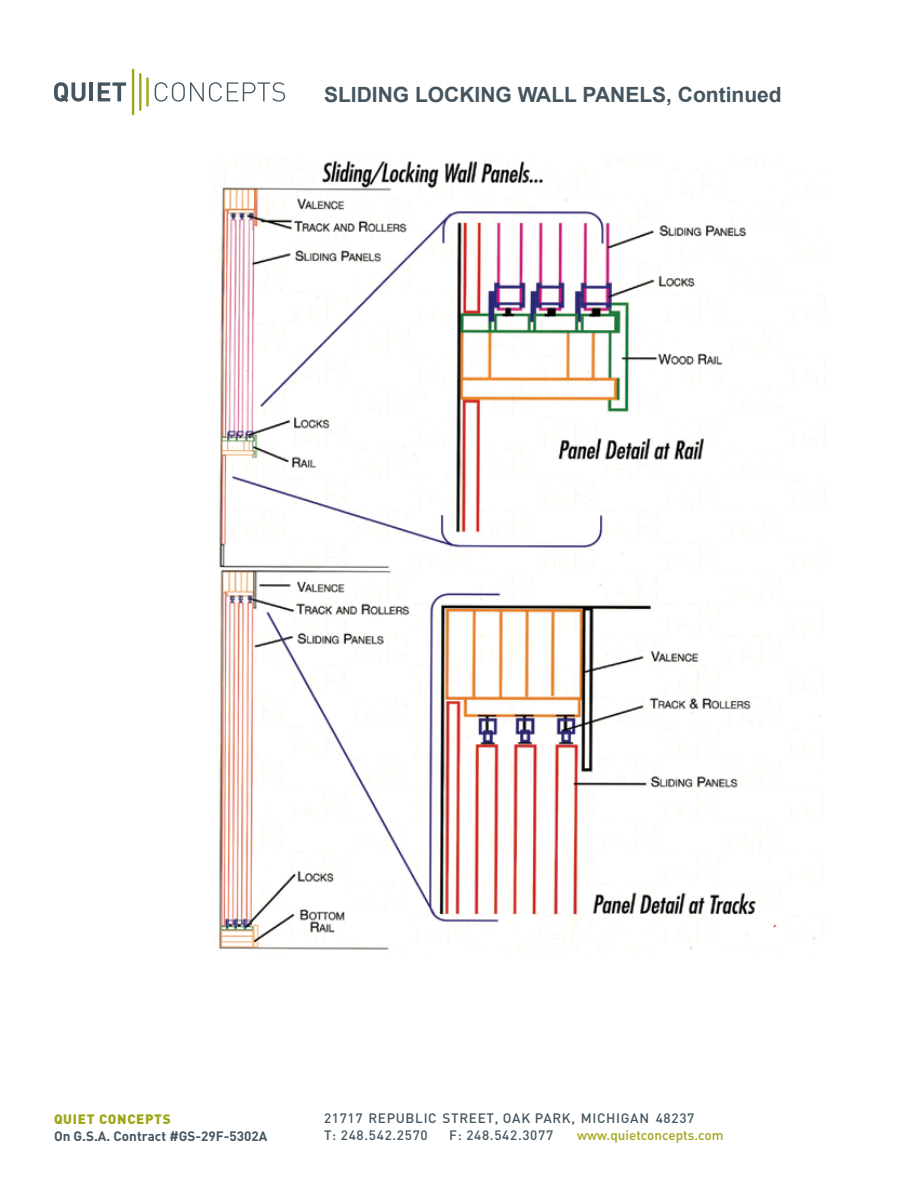
<style>
.page{position:relative;width:918px;height:1188px;background:#fff}
.page>*{position:absolute;margin:0;border:0;box-sizing:border-box;transform-origin:0 0}
.t1{font:700 21px "Arial";color:#455560}
.t2{font:500 13.5px/16.5px "DIN";letter-spacing:.05em;color:#455560}
.t3{font:700 13.5px "DIN";color:#455560}
.t4{font:500 13.5px "DIN";color:#9fa617}
.t5{font:900 13.5px "DIN";letter-spacing:.05em;color:#9fa617}
</style>
<div class="page">
<svg style="left:54px;top:82px;width:31px;height:20px"></svg>
<hr style="left:90px;top:82px;width:3px;height:19px;background:#455560">
<svg style="left:98px;top:82px;width:28px;height:19px"></svg>
<svg style="left:155px;top:82px;width:130px;height:20px"></svg>
<hr style="left:139px;top:73px;width:3px;height:38px;background:#9fa617">
<hr style="left:132px;top:69px;width:2px;height:46px;background:#9fa617">
<hr style="left:146px;top:77px;width:3px;height:30px;background:#9fa617">
<img style="left:213px;top:156px;width:612px;height:797px">
<h1 class="t1" style="left:324px;top:83px;width:459px">SLIDING LOCKING WALL PANELS, Continued</h1>
<p class="t5" style="left:54px;top:1110px;width:118px">QUIET CONCEPTS</p>
<p class="t3" style="left:54px;top:1127px;width:215px">On G.S.A. Contract #GS-29F-5302A</p>
<p class="t2" style="left:324px;top:1110px;width:372px">21717 REPUBLIC STREET, OAK PARK, MICHIGAN 48237<br>T: 248.542.2570</p>
<p class="t2" style="left:449px;top:1126px;width:106px">F: 248.542.3077</p>
<p class="t4" style="left:577px;top:1126px;width:148px">www.quietconcepts.com</p>
</div>
